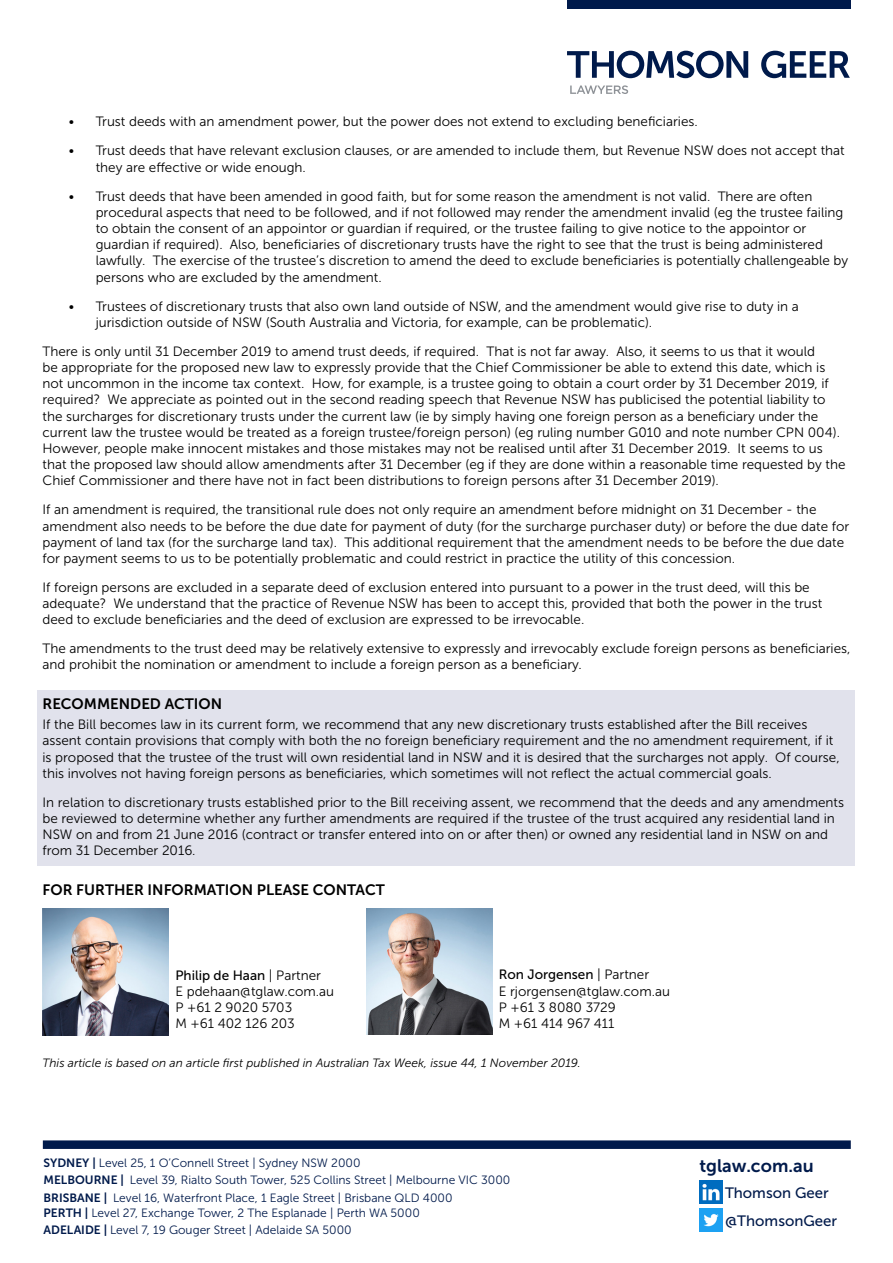
<style>
.page{position:relative;width:893px;height:1263px;background:#fff}
.page>*{position:absolute;margin:0;border:0;box-sizing:border-box;transform-origin:0 0}
.t1{font:18px "Museo Sans 700";color:#001a4b}
.t2{font:15px "Museo Sans 700";color:#000}
.t3{font:15px/27.8px "Museo Sans 500";color:#001a4b}
.t4{font:13.5px/16.2px "Museo Sans 300";color:#000}
.t5{font:13.5px "Museo Sans 500";color:#000}
.t6{font:12px/17.1px "Museo Sans 300";color:#001a4b}
.t7{font:italic 12px "Museo Sans 300";color:#000}
.s1{font-family:"Museo Sans 300"}
.s2{font-family:"Museo Sans 700"}
</style>
<div class="page">
<div style="left:37px;top:690px;width:818px;height:175px;background:#e1e2ec"></div>
<svg style="left:567px;top:51px;width:283px;height:27px"></svg>
<svg style="left:570px;top:85px;width:58px;height:9px"></svg>
<div style="left:567px;top:0;width:283px;height:8px;background:#001a4b"></div>
<div style="left:43px;top:1140px;width:808px;height:9px;background:#001a4b"></div>
<img style="left:699px;top:1208px;width:23px;height:23px">
<img style="left:699px;top:1180px;width:24px;height:24px">
<img style="left:43px;top:909px;width:126px;height:126px">
<img style="left:367px;top:908px;width:126px;height:127px">
<p class="t4" style="left:69px;top:114px;width:631px">• Trust deeds with an amendment power, but the power does not extend to excluding beneficiaries.</p>
<p class="t4" style="left:96px;top:143px;width:751px;text-indent:-27px">• Trust deeds that have relevant exclusion clauses, or are amended to include them, but Revenue NSW does not accept that they are effective or wide enough.</p>
<p class="t4" style="left:96px;top:188px;width:754px;text-indent:-27px">• Trust deeds that have been amended in good faith, but for some reason the amendment is not valid. There are often procedural aspects that need to be followed, and if not followed may render the amendment invalid (eg the trustee failing to obtain the consent of an appointor or guardian if required, or the trustee failing to give notice to the appointor or guardian if required). Also, beneficiaries of discretionary trusts have the right to see that the trust is being administered lawfully. The exercise of the trustee’s discretion to amend the deed to exclude beneficiaries is potentially challengeable by persons who are excluded by the amendment.</p>
<p class="t4" style="left:96px;top:298px;width:705px;text-indent:-27px">• Trustees of discretionary trusts that also own land outside of NSW, and the amendment would give rise to duty in a jurisdiction outside of NSW (South Australia and Victoria, for example, can be problematic).</p>
<p class="t4" style="left:43px;top:343px;width:804px">There is only until 31 December 2019 to amend trust deeds, if required. That is not far away. Also, it seems to us that it would<br>be appropriate for the proposed new law to expressly provide that the Chief Commissioner be able to extend this date, which is not uncommon in the income tax context. How, for example, is a trustee going to obtain a court order by 31 December 2019, if required? We appreciate as pointed out in the second reading speech that Revenue NSW has publicised the potential liability to the surcharges for discretionary trusts under the current law (ie by simply having one foreign person as a beneficiary under the current law the trustee would be treated as a foreign trustee/foreign person) (eg ruling number G010 and note number CPN 004).<br>However, people make innocent mistakes and those mistakes may not be realised until after 31 December 2019. It seems to us that the proposed law should allow amendments after 31 December (eg if they are done within a reasonable time requested by the Chief Commissioner and there have not in fact been distributions to foreign persons after 31 December 2019).</p>
<p class="t4" style="left:43px;top:502px;width:808px">If an amendment is required, the transitional rule does not only require an amendment before midnight on 31 December - the amendment also needs to be before the due date for payment of duty (for the surcharge purchaser duty) or before the due date for payment of land tax (for the surcharge land tax). This additional requirement that the amendment needs to be before the due date for payment seems to us to be potentially problematic and could restrict in practice the utility of this concession.</p>
<p class="t4" style="left:43px;top:579px;width:781px">If foreign persons are excluded in a separate deed of exclusion entered into pursuant to a power in the trust deed, will this be adequate? We understand that the practice of Revenue NSW has been to accept this, provided that both the power in the trust deed to exclude beneficiaries and the deed of exclusion are expressed to be irrevocable.</p>
<p class="t4" style="left:43px;top:641px;width:809px">The amendments to the trust deed may be relatively extensive to expressly and irrevocably exclude foreign persons as beneficiaries, and prohibit the nomination or amendment to include a foreign person as a beneficiary.</p>
<p class="t2" style="left:43px;top:695px;width:181px">RECOMMENDED ACTION</p>
<p class="t4" style="left:43px;top:716px;width:799px">If the Bill becomes law in its current form, we recommend that any new discretionary trusts established after the Bill receives assent contain provisions that comply with both the no foreign beneficiary requirement and the no amendment requirement, if it is proposed that the trustee of the trust will own residential land in NSW and it is desired that the surcharges not apply. Of course, this involves not having foreign persons as beneficiaries, which sometimes will not reflect the actual commercial goals.</p>
<p class="t4" style="left:43px;top:794px;width:803px">In relation to discretionary trusts established prior to the Bill receiving assent, we recommend that the deeds and any amendments be reviewed to determine whether any further amendments are required if the trustee of the trust acquired any residential land in NSW on and from 21 June 2016 (contract or transfer entered into on or after then) or owned any residential land in NSW on and from 31 December 2016.</p>
<p class="t2" style="left:43px;top:881px;width:344px">FOR FURTHER INFORMATION PLEASE CONTACT</p>
<p class="t5" style="left:175px;top:968px;width:147px">Philip de Haan <span class="s1">| Partner</span></p>
<p class="t4" style="left:175px;top:983px;width:160px">E pdehaan@tglaw.com.au<br>P +61 2 9020 5703<br>M +61 402 126 203</p>
<p class="t5" style="left:499px;top:967px;width:152px">Ron Jorgensen <span class="s1">| Partner</span></p>
<p class="t4" style="left:499px;top:983px;width:173px">E rjorgensen@tglaw.com.au<br>P +61 3 8080 3729<br>M +61 414 967 411</p>
<p class="t7" style="left:43px;top:1056px;width:540px">This article is based on an article first published in Australian Tax Week, issue 44, 1 November 2019.</p>
<p class="t6" style="left:44px;top:1155px;width:468px"><span class="s2">SYDNEY |</span> Level 25, 1 O’Connell Street | Sydney NSW 2000<br><span class="s2">MELBOURNE |</span> Level 39, Rialto South Tower, 525 Collins Street | Melbourne VIC 3000<br><span class="s2">BRISBANE |</span> Level 16, Waterfront Place, 1 Eagle Street | Brisbane QLD 4000</p>
<p class="t6" style="left:44px;top:1204px;width:378px"><span class="s2">PERTH |</span> Level 27, Exchange Tower, 2 The Esplanade | Perth WA 5000<br><span class="s2">ADELAIDE |</span> Level 7, 19 Gouger Street | Adelaide SA 5000</p>
<h1 class="t1" style="left:699px;top:1155px;width:116px">tglaw.com.au</h1>
<p class="t3" style="left:725px;top:1179px;width:114px">Thomson Geer @ThomsonGeer</p>
</div>
